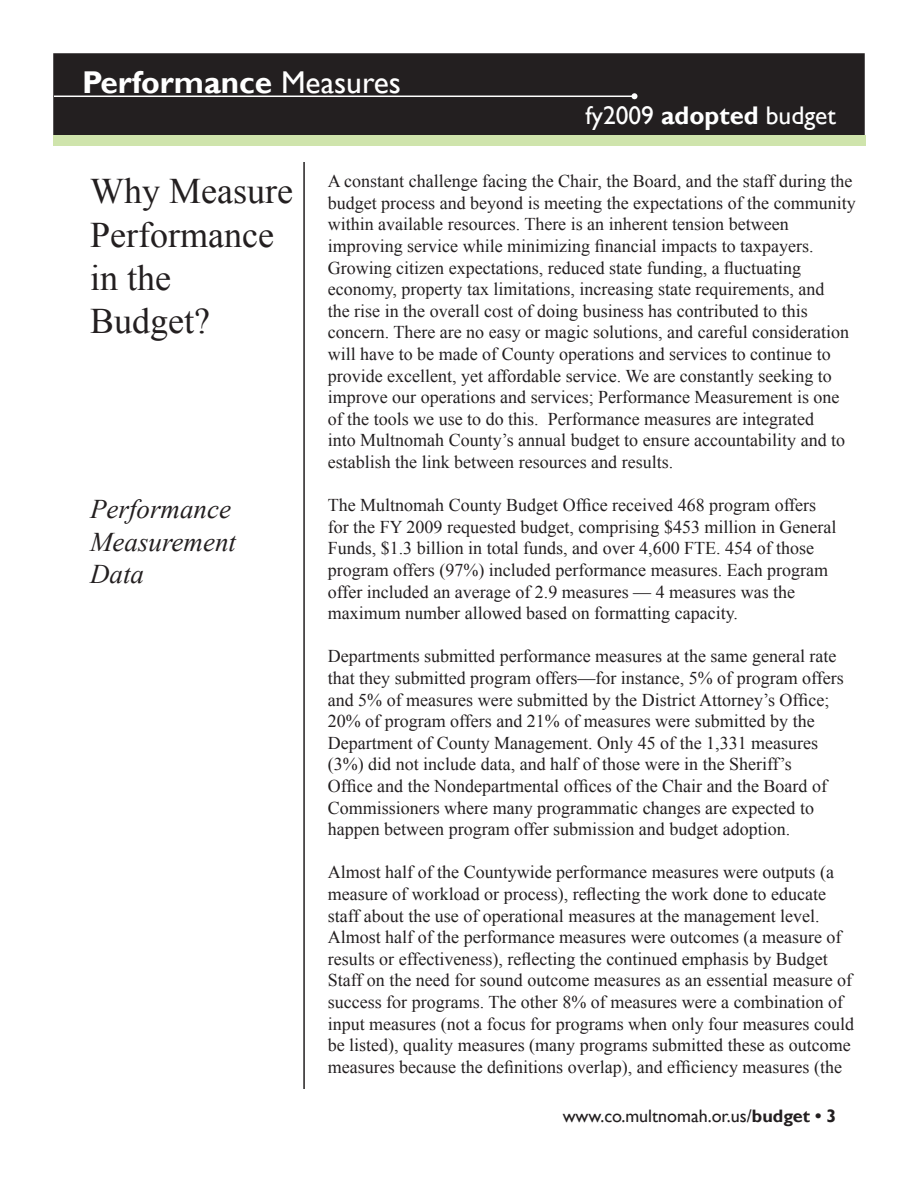
<style>
.page{position:relative;width:918px;height:1188px;background:#fff}
.page>*{position:absolute;margin:0;border:0;box-sizing:border-box;transform-origin:0 0}
.Headers_for_TOC_-_Le{font:36px/43.2px "Times New Roman";color:#231f20}
.t1{font:700 31.5px "Gill Sans";color:#fff}
.Headers_for_TOC_-_Le-2{font:italic 27px/32.4px "Times New Roman";color:#231f20}
.t2{font:25.5px "Gill Sans";color:#fff}
.t3{font:18px/21.6px "Times New Roman";color:#231f20}
.t4{font:18px "Gill Sans";color:#231f20}
.s1{font-weight:400}
.s2{font-weight:700}
</style>
<div class="page">
<hr style="left:303px;top:162px;width:2px;height:927px;background:#231f20">
<div style="left:54px;top:54px;width:810px;height:80px;background:#231f20"></div>
<div style="left:53px;top:53px;width:812px;height:82px;border:2px solid #231f20"></div>
<hr style="left:54px;top:96px;width:580px;height:1px;background:#fff">
<svg style="left:632px;top:93px;width:6px;height:6px"></svg>
<div style="left:53px;top:135px;width:812px;height:10px;background:#cfe4ac"></div>
<h2 class="t1" style="left:82px;top:64px;width:321px">Performance <span class="s1">Measures</span></h2>
<h3 class="t2" style="left:585px;top:101px;width:252px">fy2009 <span class="s2">adopted</span> budget</h3>
<p class="Headers_for_TOC_-_Le" style="left:90px;top:169px;width:204px">Why Measure<br>Performance in the<br>Budget?</p>
<p class="Headers_for_TOC_-_Le-2" style="left:90px;top:492px;width:147px">Performance<br>Measurement<br>Data</p>
<p class="t3" style="left:328px;top:170px;width:529px">A constant challenge facing the Chair, the Board, and the staff during the budget process and beyond is meeting the expectations of the community within available resources. There is an inherent tension between improving service while minimizing financial impacts to taxpayers.<br>Growing citizen expectations, reduced state funding, a fluctuating economy, property tax limitations, increasing state requirements, and<br>the rise in the overall cost of doing business has contributed to this concern. There are no easy or magic solutions, and careful consideration will have to be made of County operations and services to continue to provide excellent, yet affordable service. We are constantly seeking to improve our operations and services; Performance Measurement is one of the tools we use to do this. Performance measures are integrated<br>into Multnomah County’s annual budget to ensure accountability and to establish the link between resources and results.</p>
<p class="t3" style="left:328px;top:494px;width:510px">The Multnomah County Budget Office received 468 program offers for the FY 2009 requested budget, comprising $453 million in General Funds, $1.3 billion in total funds, and over 4,600 FTE. 454 of those program offers (97%) included performance measures. Each program offer included an average of 2.9 measures — 4 measures was the maximum number allowed based on formatting capacity.</p>
<p class="t3" style="left:328px;top:645px;width:518px">Departments submitted performance measures at the same general rate that they submitted program offers—for instance, 5% of program offers and 5% of measures were submitted by the District Attorney’s Office; 20% of program offers and 21% of measures were submitted by the Department of County Management. Only 45 of the 1,331 measures (3%) did not include data, and half of those were in the Sheriff’s<br>Office and the Nondepartmental offices of the Chair and the Board of Commissioners where many programmatic changes are expected to happen between program offer submission and budget adoption.</p>
<p class="t3" style="left:328px;top:861px;width:528px">Almost half of the Countywide performance measures were outputs (a measure of workload or process), reflecting the work done to educate staff about the use of operational measures at the management level.<br>Almost half of the performance measures were outcomes (a measure of results or effectiveness), reflecting the continued emphasis by Budget Staff on the need for sound outcome measures as an essential measure of success for programs. The other 8% of measures were a combination of input measures (not a focus for programs when only four measures could be listed), quality measures (many programs submitted these as outcome measures because the definitions overlap), and efficiency measures (the</p>
<p class="t4" style="left:563px;top:1106px;width:275px">www.co.multnomah.or.us/<span class="s2">budget • 3</span></p>
</div>
